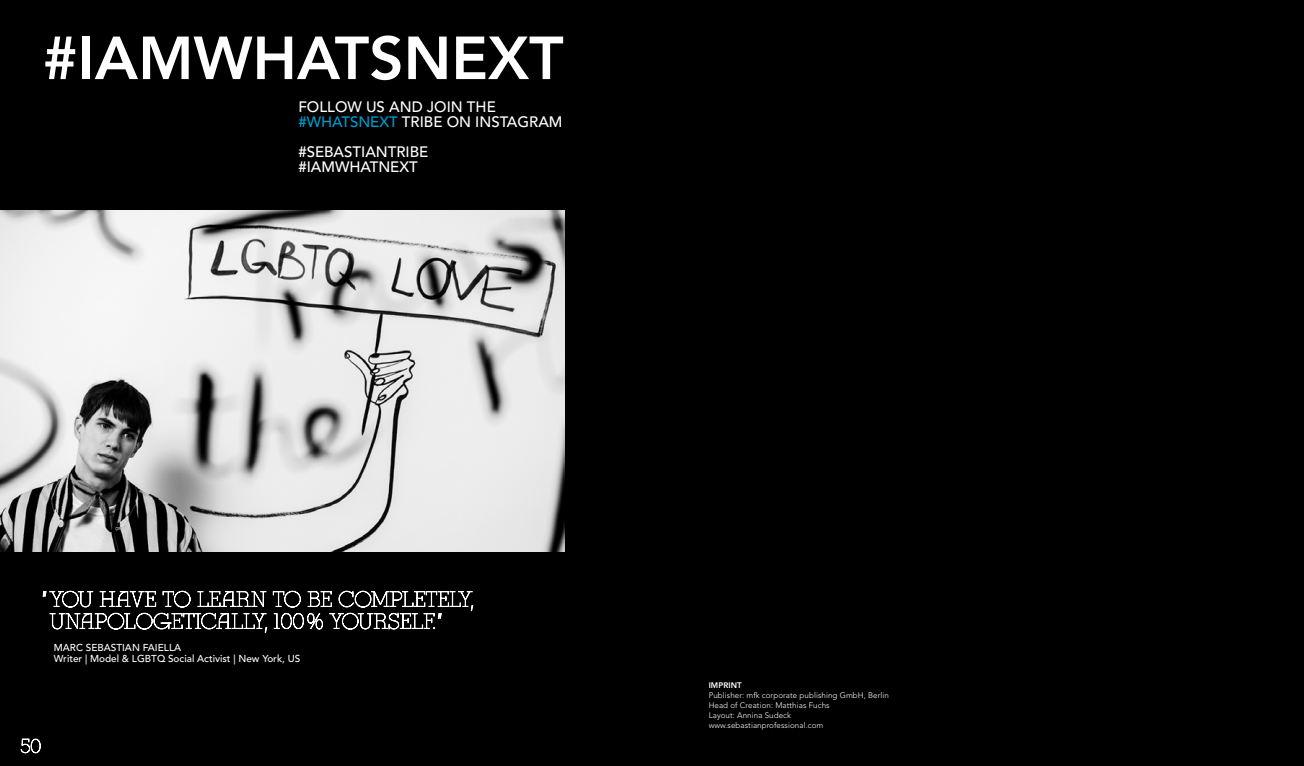
<style>
.page{position:relative;width:1304px;height:766px;background:#fff}
.page>*{position:absolute;margin:0;border:0;box-sizing:border-box;transform-origin:0 0}
.t1{font:800 60px "Avenir LT";color:#fff}
.t2{font:500 15px/15px "Avenir LT";color:#fff}
.t3{font:500 10px/11px "Avenir LT";color:#fff}
.t4{font:300 8px/10px "Avenir LT";letter-spacing:.01em;color:#fff}
.t5{font:800 8px "Avenir LT";letter-spacing:.01em;color:#fff}
.s1{color:#009acb}
</style>
<div class="page">
<div style="left:0;top:0;width:1304px;height:765px;background:#000"></div>
<svg style="left:21px;top:738px;width:20px;height:15px"></svg>
<img style="left:0;top:210px;width:564px;height:341px">
<svg style="left:43px;top:590px;width:224px;height:42px"></svg>
<svg style="left:273px;top:590px;width:200px;height:39px"></svg>
<h1 class="t1" style="left:43px;top:23px;width:523px">#IAMWHATSNEXT</h1>
<h2 class="t2" style="left:298px;top:99px;width:266px">FOLLOW US AND JOIN THE <span class="s1">#WHATSNEXT</span> TRIBE ON INSTAGRAM</h2>
<h2 class="t2" style="left:298px;top:144px;width:132px">#SEBASTIANTRIBE #IAMWHATNEXT</h2>
<p class="t3" style="left:54px;top:641px;width:248px">MARC SEBASTIAN FAIELLA<br>Writer | Model &amp; LGBTQ Social Activist | New York, US</p>
<p class="t5" style="left:709px;top:680px;width:35px">IMPRINT</p>
<p class="t4" style="left:709px;top:689px;width:182px">Publisher: mfk corporate publishing GmbH, Berlin Head of Creation: Matthias Fuchs<br>Layout: Annina Sudeck www.sebastianprofessional.com</p>
</div>
